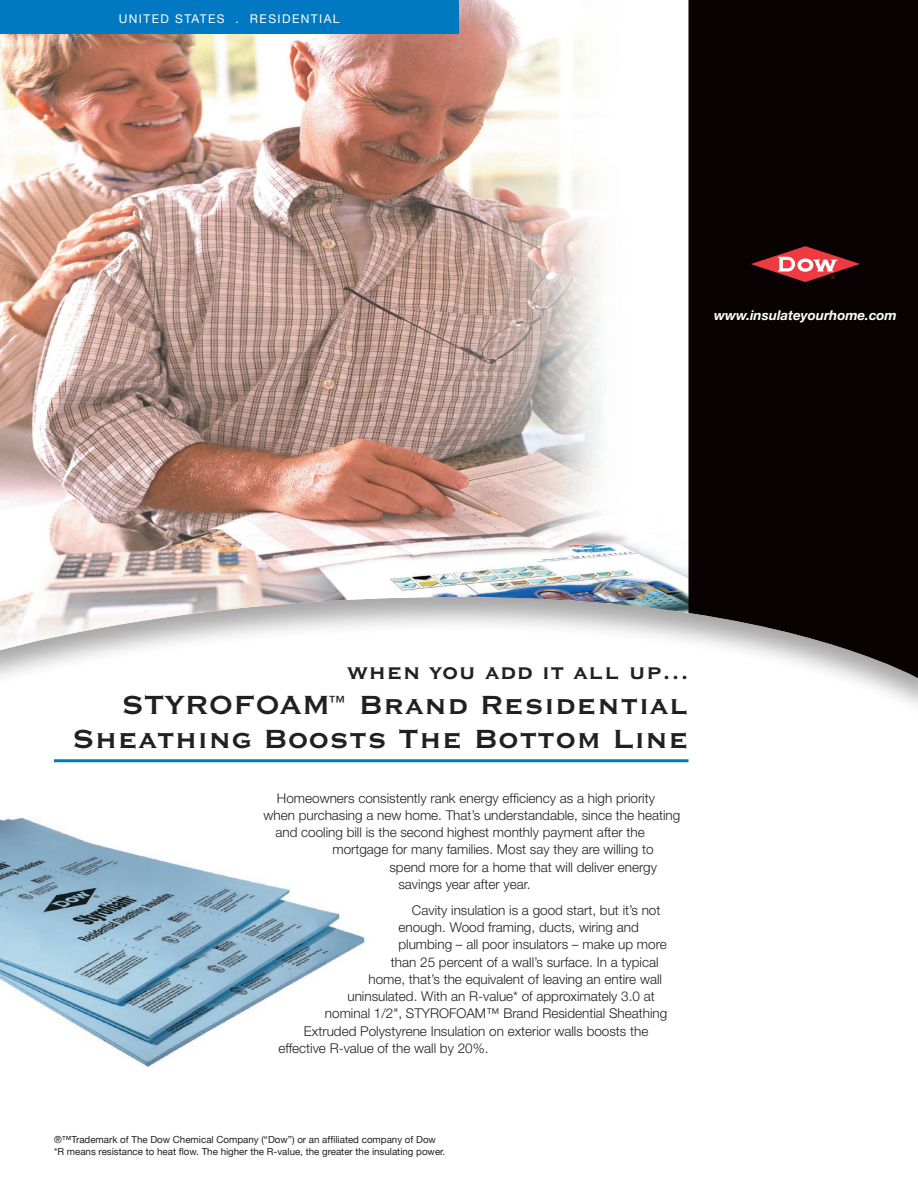
<style>
.page{position:relative;width:918px;height:1188px;background:#fff}
.page>*{position:absolute;margin:0;border:0;box-sizing:border-box;transform-origin:0 0}
.t1{font:700 34.5px/34.5px "Copperplate Gothic BT";color:#231f20;text-align:right}
.t2{font:700 27px "Copperplate Gothic BT";color:#231f20}
.t3{font:300 13.5px "Helvetica Neue";color:#231f20}
.t4{font:italic 700 13.5px "Helvetica Neue";letter-spacing:-.005em;color:#fff}
.t5{font:12px "Helvetica Neue";letter-spacing:.12em;color:#fff}
.t6{font:9.75px/12px "Helvetica Neue";color:#231f20}
.s1{font-size:25.5px}
</style>
<div class="page">
<img style="left:0;top:817px;width:366px;height:250px">
<img style="left:0;top:0;width:688px;height:675px">
<svg style="left:688px;top:0;width:230px;height:685px;background:#171312"></svg>
<div style="left:0;top:0;width:459px;height:34px;background:#0079c2"></div>
<hr style="left:54px;top:759px;width:634px;height:3px;background:#0079c2">
<svg style="left:751px;top:246px;width:109px;height:36px;background:#7d3336"></svg>
<p class="t5" style="left:119px;top:11px;width:222px">United states . residential</p>
<p class="t4" style="left:714px;top:307px;width:184px">www.insulateyourhome.com</p>
<h2 class="t2" style="left:347px;top:658px;width:344px">when you add it all up…</h2>
<h1 class="t1" style="left:72px;top:687px;width:619px">STYROFOAM<span class="s1">™</span> Brand Residential<br>Sheathing Boosts The Bottom Line</h1>
<p class="t3" style="left:277px;top:790px;width:380px">Homeowners consistently rank energy efficiency as a high priority</p>
<p class="t3" style="left:263px;top:807px;width:418px">when purchasing a new home. That’s understandable, since the heating</p>
<p class="t3" style="left:275px;top:824px;width:371px">and cooling bill is the second highest monthly payment after the</p>
<p class="t3" style="left:332px;top:841px;width:323px">mortgage for many families. Most say they are willing to</p>
<p class="t3" style="left:389px;top:859px;width:269px">spend more for a home that will deliver energy</p>
<p class="t3" style="left:398px;top:876px;width:134px">savings year after year.</p>
<p class="t3" style="left:412px;top:902px;width:250px">Cavity insulation is a good start, but it’s not</p>
<p class="t3" style="left:398px;top:919px;width:242px">enough. Wood framing, ducts, wiring and</p>
<p class="t3" style="left:398px;top:936px;width:270px">plumbing – all poor insulators – make up more</p>
<p class="t3" style="left:391px;top:954px;width:269px">than 25 percent of a wall’s surface. In a typical</p>
<p class="t3" style="left:368px;top:971px;width:295px">home, that’s the equivalent of leaving an entire wall</p>
<p class="t3" style="left:347px;top:988px;width:309px">uninsulated. With an R-value* of approximately 3.0 at</p>
<p class="t3" style="left:325px;top:1005px;width:344px">nominal 1/2", STYROFOAM™ Brand Residential Sheathing</p>
<p class="t3" style="left:304px;top:1023px;width:346px">Extruded Polystyrene Insulation on exterior walls boosts the</p>
<p class="t3" style="left:278px;top:1040px;width:212px">effective R-value of the wall by 20%.</p>
<p class="t6" style="left:54px;top:1134px;width:393px">®™Trademark of The Dow Chemical Company (“Dow”) or an affiliated company of Dow *R means resistance to heat flow. The higher the R-value, the greater the insulating power.</p>
</div>
